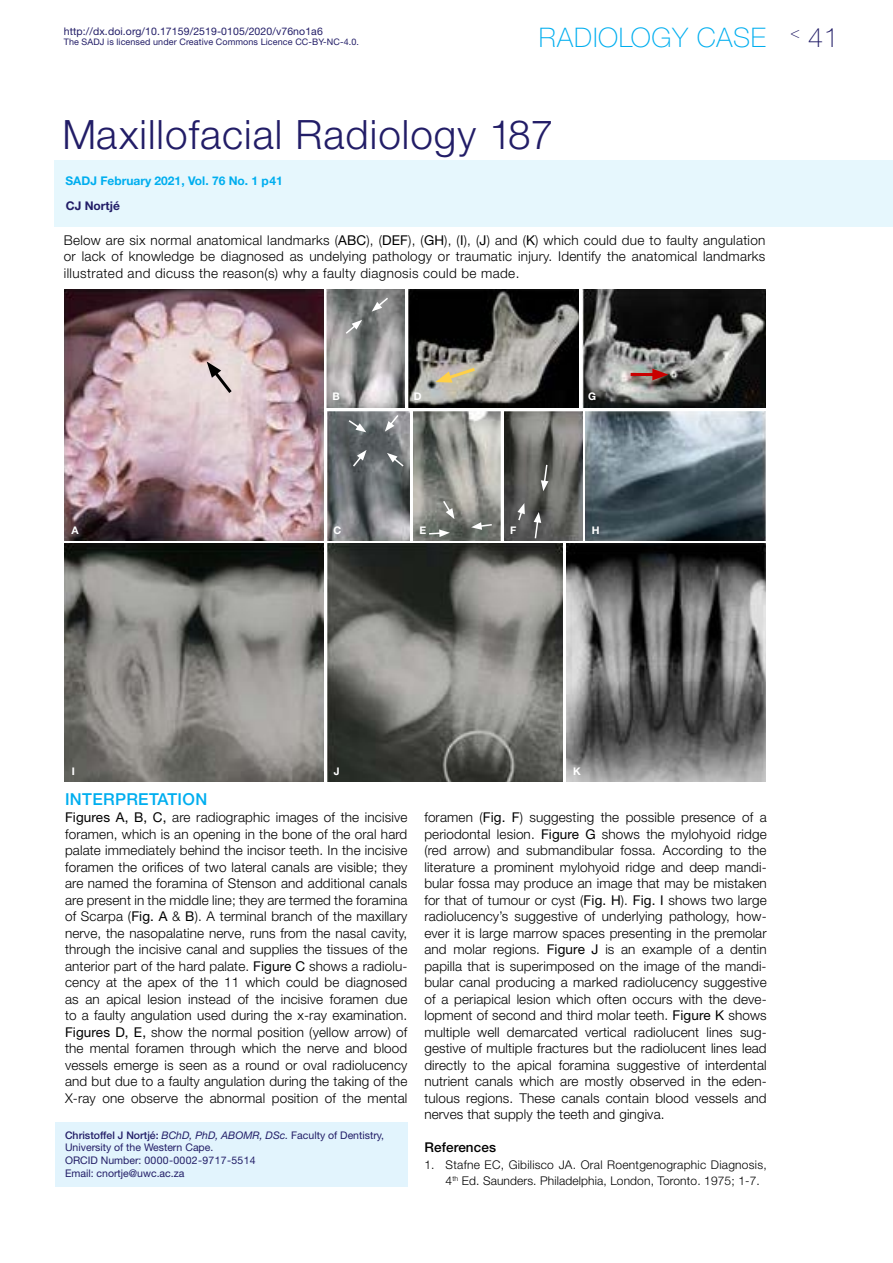
<style>
.page{position:relative;width:893px;height:1263px;background:#fff}
.page>*{position:absolute;margin:0;border:0;box-sizing:border-box;transform-origin:0 0}
.Title_RC_74_4{font:300 40.5px "Helvetica Neue LT Std";letter-spacing:.025em;color:#221d67}
.t1{font:100 27px "Helvetica Neue LT Std";letter-spacing:.025em;color:#00aeef}
.Text_Header_RC_74_4{font:500 16.5px "Helvetica Neue LT Std";letter-spacing:.02em;color:#00aeef}
.Text_Body_RC_74_4{font:300 13.5px/16.5px "Helvetica Neue LT Std";letter-spacing:.01em;color:#000;text-align:justify}
.References_Heading_R{font:500 13.5px "Helvetica Neue LT Std";letter-spacing:.01em;color:#000}
.t2{font:300 12px/16.5px "Helvetica Neue LT Std";letter-spacing:.02em;color:#000}
.HeaderBar_JournalDet{font:700 12px "Helvetica Neue LT Std";color:#00aeef}
.HeaderBar_AuthorDeta{font:700 12px "Helvetica Neue LT Std";color:#221d67}
.AuthorAffiliations_B{font:10.5px/12.6px "Helvetica Neue LT Std";color:#221d67}
.Header_WebNumber{font:10.5px "Helvetica Neue LT Std";letter-spacing:.01em;color:#221d67}
.AuthorAffiliations_B-2{font:10.5px "Helvetica Neue LT Std";letter-spacing:.03em;color:#221d67}
.Figure_Text_RC_74_4{font:700 10.5px "Helvetica Neue LT Std";color:#fff}
.Header_WebNumber-2{font:9px "Helvetica Neue LT Std";letter-spacing:.01em;color:#221d67}
.s1{color:#221d67}
.s2{font-weight:400}
.s3{font-weight:500}
.s4{font-style:italic}
</style>
<div class="page">
<img style="left:64px;top:290px;width:259px;height:251px">
<img style="left:64px;top:544px;width:259px;height:238px">
<img style="left:327px;top:544px;width:235px;height:238px">
<img style="left:567px;top:544px;width:198px;height:238px">
<img style="left:327px;top:290px;width:78px;height:117px">
<img style="left:408px;top:290px;width:171px;height:117px">
<img style="left:582px;top:290px;width:183px;height:117px">
<img style="left:585px;top:411px;width:180px;height:129px">
<img style="left:504px;top:411px;width:78px;height:129px">
<img style="left:413px;top:411px;width:88px;height:129px">
<img style="left:327px;top:411px;width:82px;height:129px">
<svg style="left:207px;top:361px;width:28px;height:35px"></svg>
<svg style="left:372px;top:296px;width:18px;height:16px"></svg>
<svg style="left:344px;top:320px;width:18px;height:15px"></svg>
<svg style="left:347px;top:419px;width:19px;height:13px"></svg>
<svg style="left:385px;top:413px;width:15px;height:19px"></svg>
<svg style="left:442px;top:499px;width:12px;height:20px"></svg>
<svg style="left:471px;top:522px;width:22px;height:8px"></svg>
<svg style="left:427px;top:529px;width:23px;height:8px"></svg>
<svg style="left:541px;top:463px;width:7px;height:28px"></svg>
<svg style="left:534px;top:512px;width:7px;height:28px"></svg>
<svg style="left:517px;top:503px;width:8px;height:19px"></svg>
<svg style="left:387px;top:453px;width:18px;height:15px"></svg>
<svg style="left:351px;top:450px;width:16px;height:18px"></svg>
<svg style="left:435px;top:365px;width:43px;height:18px"></svg>
<hr style="left:631px;top:373px;width:27px;height:3px;background:#c90000">
<svg style="left:652px;top:369px;width:16px;height:11px"></svg>
<div style="left:55px;top:1121px;width:352px;height:65px;background:#e2f4fd"></div>
<div style="left:55px;top:160px;width:838px;height:67px;background:#e6f7fd"></div>
<p class="Header_WebNumber" style="left:64px;top:25px;width:261px">http://dx.doi.org/10.17159/2519-0105/2020/v76no1a6</p>
<p class="Header_WebNumber-2" style="left:64px;top:37px;width:297px">The SADJ is licensed under Creative Commons Licence CC-BY-NC-4.0.</p>
<h2 class="t1" style="left:539px;top:22px;width:302px">RADIOLOGY CASE <sup>&lt;</sup> <span class="s1">41</span></h2>
<p class="Title_RC_74_4" style="left:62px;top:110px;width:493px">Maxillofacial Radiology 187</p>
<p class="HeaderBar_JournalDet" style="left:65px;top:174px;width:219px">SADJ February 2021, Vol. 76 No. 1 p41</p>
<p class="HeaderBar_AuthorDeta" style="left:66px;top:199px;width:56px">CJ Nortjé</p>
<p class="Text_Body_RC_74_4" style="left:64px;top:231px;width:703px">Below are six normal anatomical landmarks (<span class="s2">ABC</span>), (<span class="s2">DEF</span>), (<span class="s2">GH</span>), (<span class="s2">I</span>), (<span class="s2">J</span>) and (<span class="s2">K</span>) which could due to faulty angulation or lack of knowledge be diagnosed as undelying pathology or traumatic injury. Identify the anatomical landmarks illustrated and dicuss the reason(s) why a faulty diagnosis could be made.</p>
<p class="Figure_Text_RC_74_4" style="left:333px;top:390px;width:9px">B</p>
<p class="Figure_Text_RC_74_4" style="left:414px;top:390px;width:9px">D</p>
<p class="Figure_Text_RC_74_4" style="left:588px;top:390px;width:9px">G</p>
<p class="Figure_Text_RC_74_4" style="left:71px;top:524px;width:9px">A</p>
<p class="Figure_Text_RC_74_4" style="left:333px;top:524px;width:9px">C</p>
<p class="Figure_Text_RC_74_4" style="left:420px;top:524px;width:8px">E</p>
<p class="Figure_Text_RC_74_4" style="left:510px;top:524px;width:8px">F</p>
<p class="Figure_Text_RC_74_4" style="left:592px;top:524px;width:9px">H</p>
<p class="Figure_Text_RC_74_4" style="left:72px;top:765px;width:5px">I</p>
<p class="Figure_Text_RC_74_4" style="left:334px;top:765px;width:7px">J</p>
<p class="Figure_Text_RC_74_4" style="left:573px;top:765px;width:9px">K</p>
<p class="Text_Header_RC_74_4" style="left:65px;top:789px;width:144px">INTERPRETATION</p>
<p class="Text_Body_RC_74_4" style="left:65px;top:809px;width:344px"><span class="s2">Figures A, B, C,</span> are radiographic images of the incisive foramen, which is an opening in the bone of the oral hard palate immediately behind the incisor teeth. In the incisive foramen the orifices of two lateral canals are visible; they are named the foramina of Stenson and additional canals are present in the middle line; they are termed the foramina of Scarpa (<span class="s2">Fig. A</span> &amp; <span class="s2">B</span>). A terminal branch of the maxillary nerve, the nasopalatine nerve, runs from the nasal cavity, through the incisive canal and supplies the tissues of the anterior part of the hard palate. <span class="s2">Figure C</span> shows a radiolu&shy;cency at the apex of the 11 which could be diagnosed as an apical lesion instead of the incisive foramen due to a faulty angulation used during the x-ray examination.<br><span class="s2">Figures D, E,</span> show the normal position (yellow arrow) of the mental foramen through which the nerve and blood vessels emerge is seen as a round or oval radiolucency and but due to a faulty angulation during the taking of the X-ray one observe the abnormal position of the mental</p>
<p class="Text_Body_RC_74_4" style="left:424px;top:809px;width:344px">foramen (<span class="s2">Fig. F</span>) suggesting the possible presence of a periodontal lesion. <span class="s2">Figure G</span> shows the mylohyoid ridge (red arrow) and submandibular fossa. According to the literature a prominent mylohyoid ridge and deep mandi&shy;bular fossa may produce an image that may be mistaken for that of tumour or cyst (<span class="s2">Fig. H</span>). <span class="s2">Fig. I</span> shows two large radiolucency’s suggestive of underlying pathology, how&shy;ever it is large marrow spaces presenting in the premolar and molar regions. <span class="s2">Figure J</span> is an example of a dentin papilla that is superimposed on the image of the mandi&shy;bular canal producing a marked radiolucency suggestive of a periapical lesion which often occurs with the deve&shy;lopment of second and third molar teeth. <span class="s2">Figure K</span> shows multiple well demarcated vertical radiolucent lines sug&shy;gestive of multiple fractures but the radiolucent lines lead directly to the apical foramina suggestive of interdental nutrient canals which are mostly observed in the eden&shy;tulous regions. These canals contain blood vessels and nerves that supply the teeth and gingiva.</p>
<p class="References_Heading_R" style="left:424px;top:1139px;width:73px">References</p>
<p class="t2" style="left:446px;top:1156px;width:323px;text-indent:-21px">1. Stafne EC, Gibilisco JA. Oral Roentgenographic Diagnosis,<br>4<sup>th</sup> Ed. Saunders. Philadelphia, London, Toronto. 1975; 1-7.</p>
<p class="AuthorAffiliations_B" style="left:65px;top:1129px;width:321px"><span class="s3">Christoffel J Nortjé:</span> <span class="s4">BChD, PhD, ABOMR, DSc.</span> Faculty of Dentistry,<br>University of the Western Cape.</p>
<p class="AuthorAffiliations_B-2" style="left:65px;top:1154px;width:192px">ORCID Number: 0000-0002-9717-5514</p>
<p class="AuthorAffiliations_B" style="left:65px;top:1166px;width:121px">Email: cnortje@uwc.ac.za</p>
</div>
